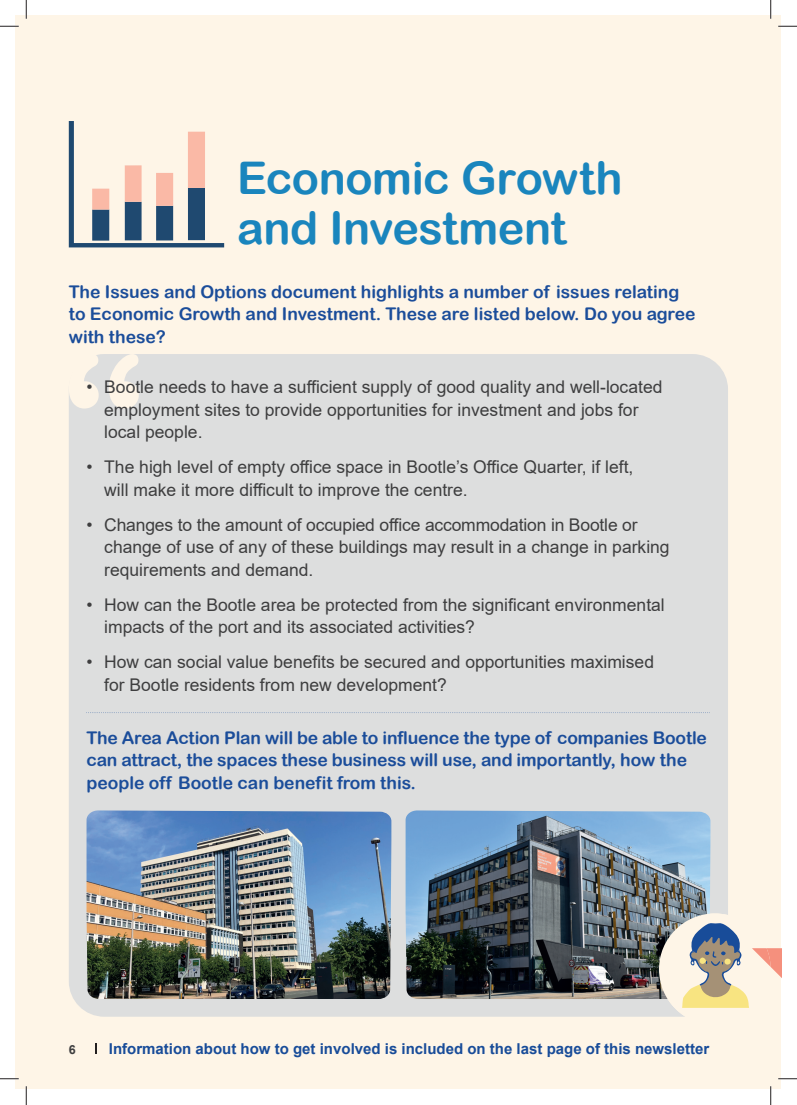
<style>
.page{position:relative;width:797px;height:1105px;background:#fff}
.page>*{position:absolute;margin:0;border:0;box-sizing:border-box;transform-origin:0 0}
.t1{font:45px/50px "Arial Rounded MT Bold";letter-spacing:-.01em;color:#1a85bd}
.t2{font:17.5px/22.5px "Arial";color:#3e3e3f}
.t3{font:17.5px/22.5px "Arial Rounded MT Bold";color:#1b4d9a}
.t4{font:700 15px "Arial";color:#184c99}
.t5{font:700 12.5px "Arial";color:#3e3e3f}
</style>
<div class="page">
<div style="left:16px;top:16px;width:765px;height:1073px;background:#fef5e7"></div>
<div style="left:69px;top:354px;width:659px;height:663px;background:#dddede"></div>
<img style="left:405px;top:810px;width:305px;height:189px">
<div style="left:659px;top:913px;width:111px;height:112px;background:#fef5e7;border-radius:50%"></div>
<svg style="left:69px;top:121px;width:155px;height:126px"></svg>
<svg style="left:86px;top:712px;width:623px;height:1px"></svg>
<img style="left:86px;top:810px;width:305px;height:189px">
<svg style="left:69px;top:354px;width:70px;height:55px"></svg>
<svg style="left:682px;top:923px;width:99px;height:85px"></svg>
<svg style="left:0;top:25px;width:19px;height:2px"></svg>
<svg style="left:778px;top:25px;width:19px;height:2px"></svg>
<svg style="left:0;top:1078px;width:19px;height:1px"></svg>
<svg style="left:778px;top:1078px;width:19px;height:1px"></svg>
<svg style="left:25px;top:0;width:2px;height:19px"></svg>
<svg style="left:25px;top:1086px;width:2px;height:19px"></svg>
<svg style="left:770px;top:0;width:1px;height:19px"></svg>
<svg style="left:770px;top:1086px;width:1px;height:19px"></svg>
<h1 class="t1" style="left:237px;top:152px;width:387px">Economic Growth and Investment</h1>
<p class="t3" style="left:69px;top:280px;width:628px">The Issues and Options document highlights a number of issues relating to Economic Growth and Investment. These are listed below. Do you agree with these?</p>
<p class="t2" style="left:104px;top:376px;width:559px;text-indent:-18px">• Bootle needs to have a sufficient supply of good quality and well-located employment sites to provide opportunities for investment and jobs for local people.</p>
<p class="t2" style="left:104px;top:456px;width:530px;text-indent:-18px">• The high level of empty office space in Bootle’s Office Quarter, if left, will make it more difficult to improve the centre.</p>
<p class="t2" style="left:104px;top:513px;width:567px;text-indent:-18px">• Changes to the amount of occupied office accommodation in Bootle or change of use of any of these buildings may result in a change in parking requirements and demand.</p>
<p class="t2" style="left:104px;top:593px;width:562px;text-indent:-18px">• How can the Bootle area be protected from the significant environmental impacts of the port and its associated activities?</p>
<p class="t2" style="left:104px;top:651px;width:551px;text-indent:-18px">• How can social value benefits be secured and opportunities maximised for Bootle residents from new development?</p>
<p class="t3" style="left:86px;top:726px;width:622px">The Area Action Plan will be able to influence the type of companies Bootle can attract, the spaces these business will use, and importantly, how the people off Bootle can benefit from this.</p>
<p class="t5" style="left:69px;top:1042px;width:8px">6</p>
<p class="t4" style="left:109px;top:1040px;width:602px">Information about how to get involved is included on the last page of this newsletter</p>
</div>
